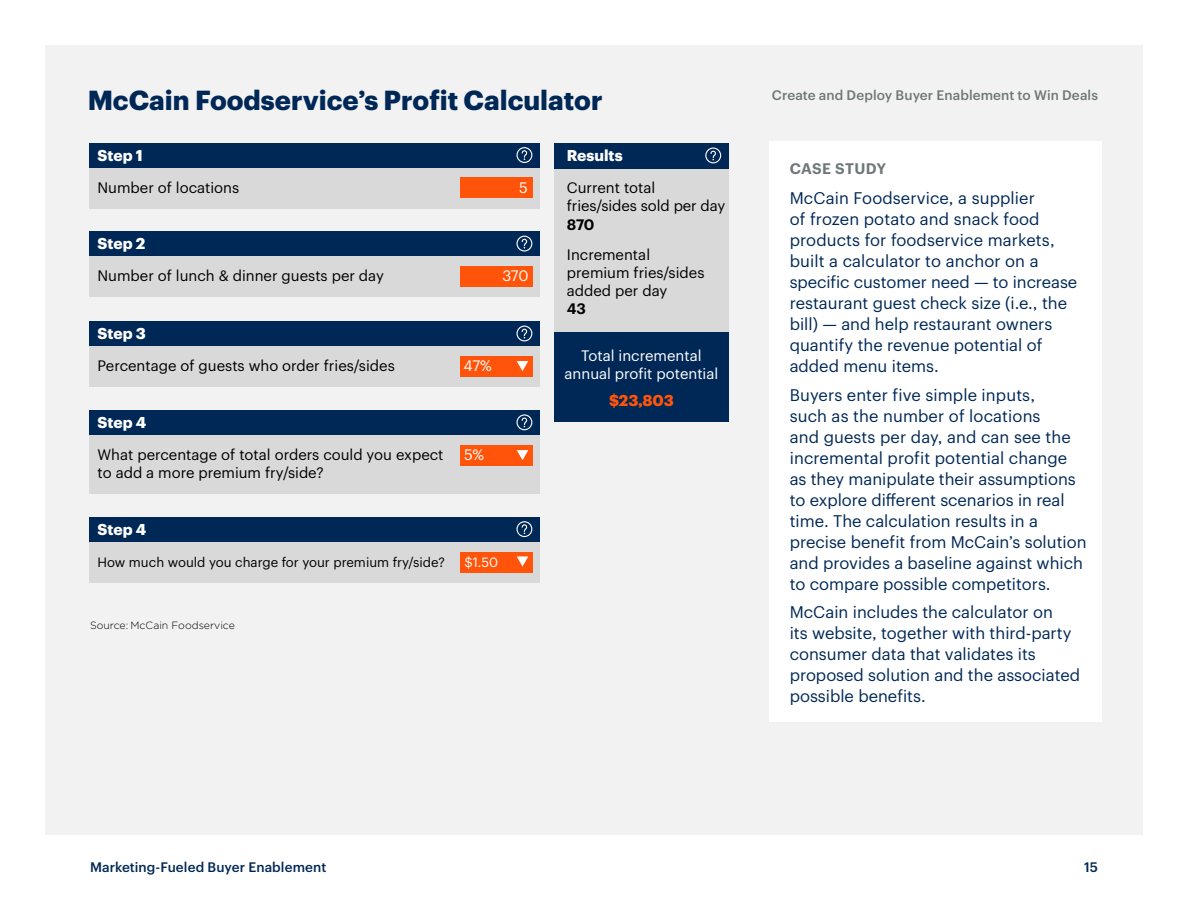
<style>
.page{position:relative;width:1188px;height:918px;background:#fff}
.page>*{position:absolute;margin:0;border:0;box-sizing:border-box;transform-origin:0 0}
.t1{font:700 27px "Graphik";color:#002856}
.t2{font:16.5px/21px "Graphik";color:#002856}
.t3{font:700 15.45px "Graphik";color:#fff}
.t4{font:700 15.45px "Graphik";color:#ff540a}
.t5{font:600 15px "Graphik";letter-spacing:.015em;color:#6f7878}
.t6{font:14.85px/18.3px "Graphik";color:#000}
.t7{font:14.85px/18.3px "Graphik";color:#fff;text-align:center}
.t8{font:600 14.85px "Graphik";color:#000}
.t9{font:500 13.5px "Graphik";letter-spacing:.01em;color:#6f7878}
.t10{font:500 13.5px "Graphik";letter-spacing:.005em;color:#002856}
.t11{font:13.2px "Graphik";color:#000}
.t12{font:13.2px "Graphik";color:#fff}
.t13{font:300 10.5px "Gotham";color:#000}
</style>
<div class="page">
<div style="left:45px;top:45px;width:1098px;height:790px;background:#f2f2f2"></div>
<div style="left:554px;top:143px;width:175px;height:269px;background:#d9d9d9"></div>
<div style="left:554px;top:332px;width:175px;height:90px;background:#002856"></div>
<div style="left:90px;top:143px;width:450px;height:25px;background:#002856"></div>
<div style="left:90px;top:168px;width:450px;height:41px;background:#d9d9d9"></div>
<div style="left:460px;top:178px;width:73px;height:20px;background:#ff540a"></div>
<svg style="left:516px;top:147px;width:16px;height:16px"></svg>
<div style="left:90px;top:321px;width:450px;height:26px;background:#002856"></div>
<div style="left:90px;top:347px;width:450px;height:40px;background:#d9d9d9"></div>
<div style="left:460px;top:356px;width:73px;height:21px;background:#ff540a"></div>
<svg style="left:516px;top:326px;width:16px;height:15px"></svg>
<div style="left:90px;top:231px;width:450px;height:26px;background:#002856"></div>
<div style="left:90px;top:257px;width:450px;height:40px;background:#d9d9d9"></div>
<div style="left:460px;top:266px;width:73px;height:21px;background:#ff540a"></div>
<svg style="left:516px;top:236px;width:16px;height:16px"></svg>
<div style="left:90px;top:410px;width:450px;height:25px;background:#002856"></div>
<div style="left:90px;top:435px;width:450px;height:59px;background:#d9d9d9"></div>
<div style="left:460px;top:445px;width:73px;height:20px;background:#ff540a"></div>
<svg style="left:516px;top:414px;width:16px;height:16px"></svg>
<div style="left:90px;top:517px;width:450px;height:25px;background:#002856"></div>
<div style="left:90px;top:542px;width:450px;height:41px;background:#d9d9d9"></div>
<div style="left:460px;top:552px;width:73px;height:20px;background:#ff540a"></div>
<svg style="left:516px;top:521px;width:16px;height:16px"></svg>
<svg style="left:517px;top:361px;width:11px;height:10px"></svg>
<svg style="left:517px;top:450px;width:11px;height:10px"></svg>
<svg style="left:517px;top:556px;width:11px;height:11px"></svg>
<div style="left:554px;top:143px;width:175px;height:26px;background:#002856"></div>
<svg style="left:705px;top:148px;width:16px;height:15px"></svg>
<div style="left:770px;top:141px;width:332px;height:581px;background:#fff"></div>
<h1 class="t1" style="left:88px;top:79px;width:516px">McCain Foodservice’s Profit Calculator</h1>
<p class="t3" style="left:98px;top:143px;width:47px">Step 1</p>
<p class="t6" style="left:98px;top:177px;width:143px">Number of locations</p>
<p class="t7" style="left:519px;top:177px;width:10px">5</p>
<p class="t3" style="left:567px;top:143px;width:57px">Results</p>
<p class="t6" style="left:567px;top:177px;width:160px">Current total fries/sides sold per day</p>
<p class="t8" style="left:567px;top:213px;width:29px">870</p>
<p class="t6" style="left:567px;top:244px;width:139px">Incremental premium fries/sides added per day</p>
<p class="t8" style="left:567px;top:298px;width:21px">43</p>
<p class="t7" style="left:565px;top:345px;width:155px">Total incremental annual profit potential</p>
<p class="t4" style="left:609px;top:389px;width:66px">$23,803</p>
<p class="t3" style="left:98px;top:232px;width:49px">Step 2</p>
<p class="t6" style="left:98px;top:266px;width:288px">Number of lunch &amp; dinner guests per day</p>
<p class="t7" style="left:502px;top:266px;width:28px">370</p>
<p class="t3" style="left:98px;top:321px;width:50px">Step 3</p>
<p class="t6" style="left:98px;top:355px;width:299px">Percentage of guests who order fries/sides</p>
<p class="t7" style="left:464px;top:355px;width:30px">47%</p>
<p class="t3" style="left:98px;top:410px;width:50px">Step 4</p>
<p class="t6" style="left:98px;top:444px;width:348px">What percentage of total orders could you expect</p>
<p class="t7" style="left:464px;top:444px;width:21px">5%</p>
<p class="t6" style="left:98px;top:463px;width:228px">to add a more premium fry/side?</p>
<p class="t3" style="left:98px;top:517px;width:50px">Step 4</p>
<p class="t11" style="left:98px;top:552px;width:349px">How much would you charge for your premium fry/side?</p>
<p class="t12" style="left:465px;top:552px;width:35px">$1.50</p>
<p class="t13" style="left:90px;top:619px;width:146px">Source: McCain Foodservice</p>
<p class="t9" style="left:772px;top:85px;width:328px">Create and Deploy Buyer Enablement to Win Deals</p>
<p class="t5" style="left:790px;top:157px;width:98px">CASE STUDY</p>
<p class="t2" style="left:790px;top:186px;width:289px">McCain Foodservice, a supplier<br>of frozen potato and snack food products for foodservice markets, built a calculator to anchor on a specific customer need — to increase restaurant guest check size (i.e., the bill) — and help restaurant owners quantify the revenue potential of added menu items.</p>
<p class="t2" style="left:790px;top:383px;width:298px">Buyers enter five simple inputs,<br>such as the number of locations<br>and guests per day, and can see the incremental profit potential change as they manipulate their assumptions to explore different scenarios in real time. The calculation results in a precise benefit from McCain’s solution and provides a baseline against which to compare possible competitors.</p>
<p class="t2" style="left:790px;top:600px;width:292px">McCain includes the calculator on<br>its website, together with third-party consumer data that validates its proposed solution and the associated possible benefits.</p>
<p class="t10" style="left:90px;top:857px;width:238px">Marketing-Fueled Buyer Enablement</p>
<p class="t10" style="left:1084px;top:857px;width:15px">15</p>
</div>
